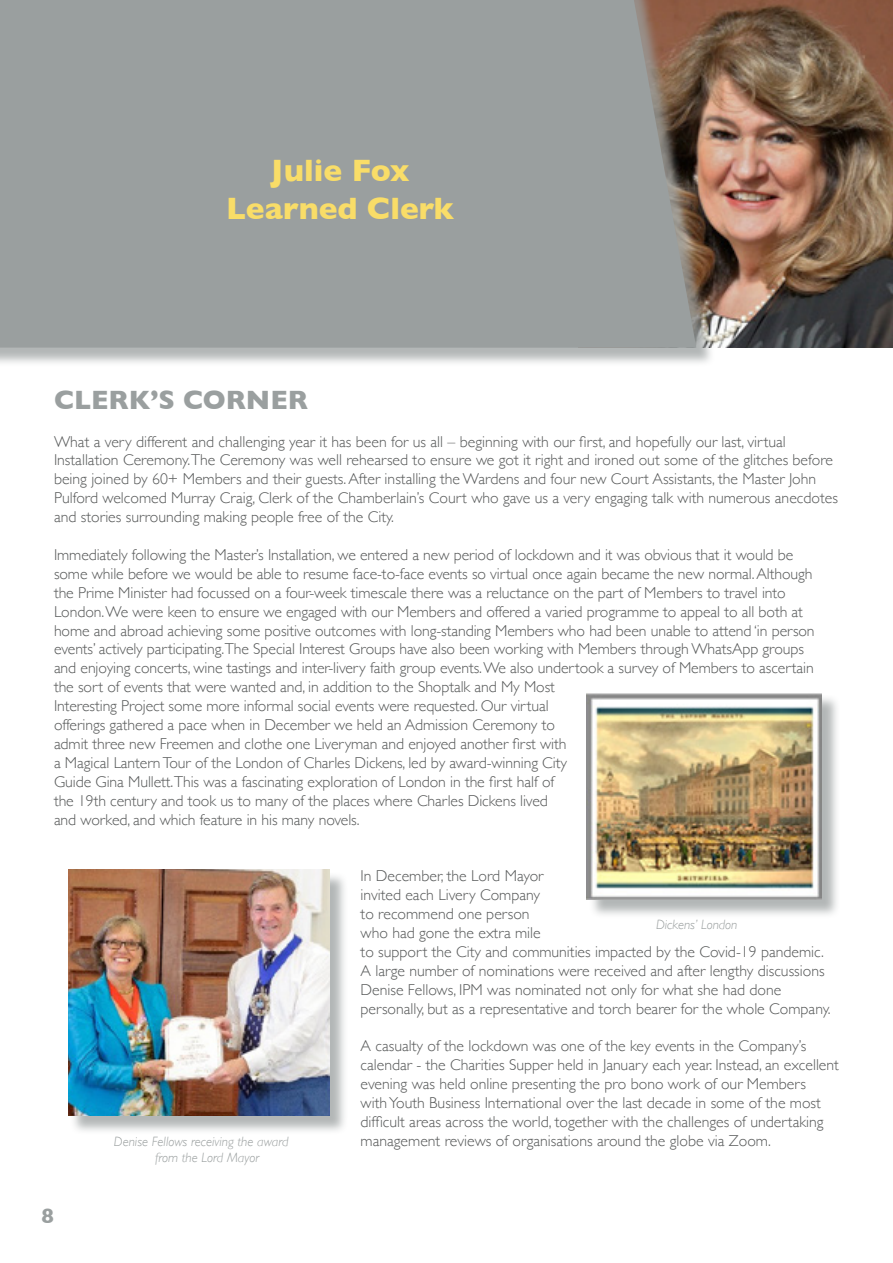
<style>
.page{position:relative;width:893px;height:1263px;background:#fff}
.page>*{position:absolute;margin:0;border:0;box-sizing:border-box;transform-origin:0 0}
.t1{font:700 31.5px/37.8px "Gill Sans";color:#f9dd68;text-align:center}
.t2{font:700 27px "Gill Sans";color:#9a9f9f}
.t3{font:700 21px "Gill Sans";color:#9a9f9f}
.t4{font:300 15.75px/18.9px "Gill Sans";letter-spacing:-.005em;color:#565858}
.t5{font:italic 300 13.5px/16.2px "Gill Sans";color:#9a9f9f}
</style>
<div class="page">
<img style="left:715px;top:0;width:178px;height:348px">
<div style="left:0;top:0;width:715px;height:367px;background:#9a9f9f;opacity:.75"></div>
<div style="left:0;top:0;width:696px;height:348px;background:#9a9f9f"></div>
<div style="left:589px;top:695px;width:251px;height:223px;background:#9a9f9f;opacity:.75"></div>
<img style="left:587px;top:693px;width:234px;height:207px">
<div style="left:71px;top:872px;width:277px;height:263px;background:#9a9f9f;opacity:.75"></div>
<img style="left:68px;top:870px;width:261px;height:246px">
<h1 class="t1" style="left:226px;top:151px;width:230px">Julie Fox<br>Learned Clerk</h1>
<h2 class="t2" style="left:54px;top:378px;width:256px">CLERK’S CORNER</h2>
<p class="t4" style="left:54px;top:431px;width:785px">What a very different and challenging year it has been for us all – beginning with our first, and hopefully our last, virtual Installation Ceremony.The Ceremony was well rehearsed to ensure we got it right and ironed out some of the glitches before being joined by 60+ Members and their guests. After installing the Wardens and four new Court Assistants, the Master John Pulford welcomed Murray Craig, Clerk of the Chamberlain’s Court who gave us a very engaging talk with numerous anecdotes and stories surrounding making people free of the City.</p>
<p class="t4" style="left:54px;top:545px;width:762px">Immediately following the Master’s Installation, we entered a new period of lockdown and it was obvious that it would be some while before we would be able to resume face-to-face events so virtual once again became the new normal. Although the Prime Minister had focussed on a four-week timescale there was a reluctance on the part of Members to travel into London. We were keen to ensure we engaged with our Members and offered a varied programme to appeal to all both at home and abroad achieving some positive outcomes with long-standing Members who had been unable to attend ‘in person events’ actively participating.The Special Interest Groups have also been working with Members through WhatsApp groups and enjoying concerts, wine tastings and inter-livery faith group events. We also undertook a survey of Members to ascertain the sort of events that were wanted and, in addition to the Shoptalk and My Most<br>Interesting Project some more informal social events were requested. Our virtual<br>offerings gathered a pace when in December we held an Admission Ceremony to<br>admit three new Freemen and clothe one Liveryman and enjoyed another first with<br>a Magical Lantern Tour of the London of Charles Dickens, led by award-winning City<br>Guide Gina Mullett.This was a fascinating exploration of London in the first half of<br>the 19th century and took us to many of the places where Charles Dickens lived<br>and worked, and which feature in his many novels.</p>
<h3 class="t3" style="left:42px;top:1199px;width:14px">8</h3>
<p class="t5" style="left:155px;top:1133px;width:135px;text-indent:-41px">Denise Fellows receiving the award from the Lord Mayor</p>
<p class="t4" style="left:361px;top:866px;width:472px">In December, the Lord Mayor<br>invited each Livery Company<br>to recommend one person<br>who had gone the extra mile<br>to support the City and communities impacted by the Covid-19 pandemic.<br>A large number of nominations were received and after lengthy discussions Denise Fellows, IPM was nominated not only for what she had done personally, but as a representative and torch bearer for the whole Company.</p>
<p class="t4" style="left:361px;top:1036px;width:480px">A casualty of the lockdown was one of the key events in the Company’s calendar - the Charities Supper held in January each year. Instead, an excellent evening was held online presenting the pro bono work of our Members<br>with Youth Business International over the last decade in some of the most difficult areas across the world, together with the challenges of undertaking management reviews of organisations around the globe via Zoom.</p>
<p class="t5" style="left:656px;top:916px;width:83px">Dickens’ London</p>
</div>
